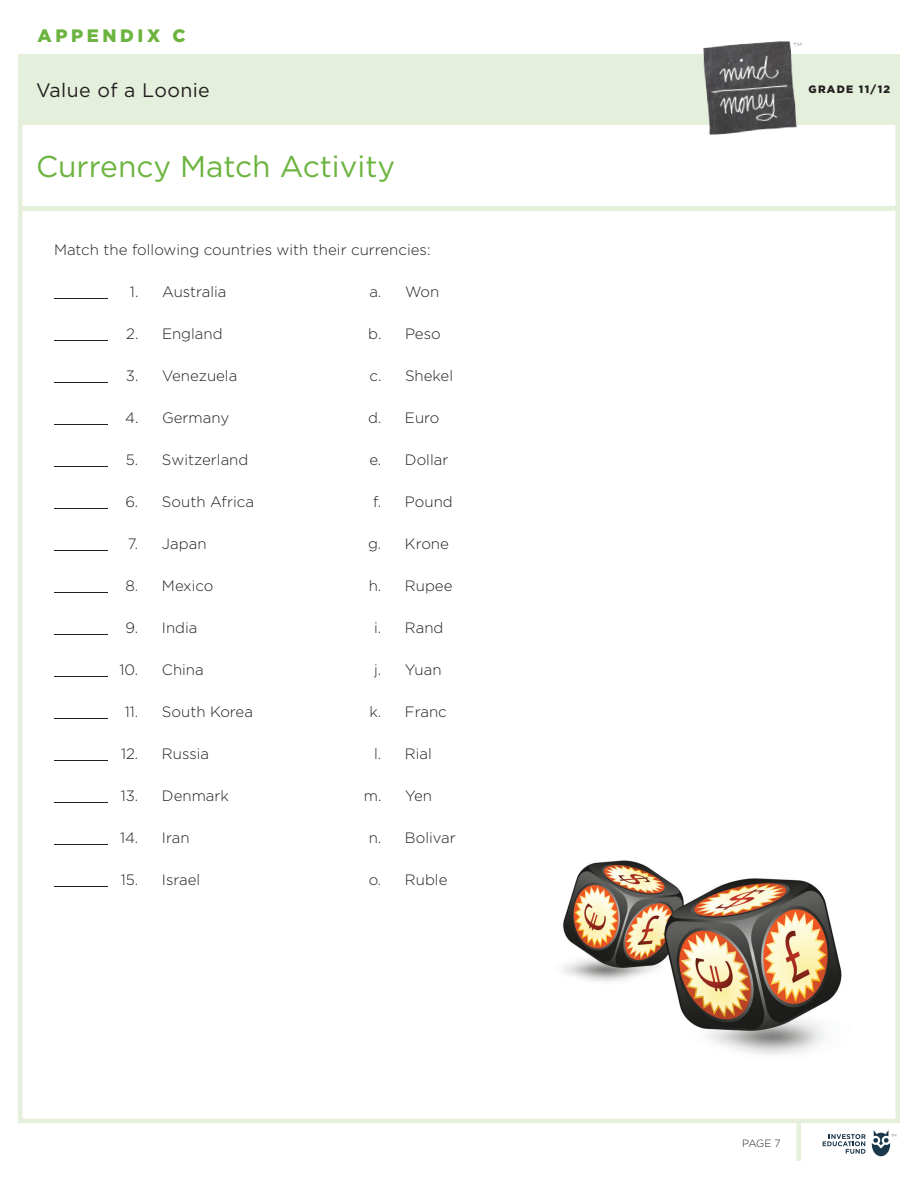
<style>
.page{position:relative;width:918px;height:1188px;background:#fff}
.page>*{position:absolute;margin:0;border:0;box-sizing:border-box;transform-origin:0 0}
.t1{font:30px "Gotham";color:#6cb43f}
.t2{font:19.5px "Gotham";letter-spacing:.02em;color:#231f20}
.t3{font:900 18px "Gotham";letter-spacing:.2em;color:#6cb43f}
.t4{font:300 15px "Gotham";color:#231f20}
.t5{font:900 10.65px "Gotham";letter-spacing:.12em;color:#231f20}
.t6{font:300 10.5px "Gotham";color:#231f20}
</style>
<div class="page">
<svg style="left:823px;top:1134px;width:43px;height:20px"></svg>
<svg style="left:872px;top:1130px;width:24px;height:26px"></svg>
<div style="left:796px;top:1121px;width:5px;height:40px;background:#e5f0dc"></div>
<div style="left:18px;top:54px;width:882px;height:70px;background:#e5f0dc"></div>
<img style="left:696px;top:41px;width:118px;height:94px">
<div style="left:18px;top:206px;width:882px;height:5px;background:#e5f0dc"></div>
<hr style="left:54px;top:298px;width:54px;height:1px;background:#231f20">
<hr style="left:54px;top:340px;width:54px;height:1px;background:#231f20">
<hr style="left:54px;top:382px;width:54px;height:1px;background:#231f20">
<hr style="left:54px;top:424px;width:54px;height:1px;background:#231f20">
<hr style="left:54px;top:466px;width:54px;height:1px;background:#231f20">
<hr style="left:54px;top:508px;width:54px;height:1px;background:#231f20">
<hr style="left:54px;top:550px;width:54px;height:1px;background:#231f20">
<hr style="left:54px;top:592px;width:54px;height:1px;background:#231f20">
<hr style="left:54px;top:634px;width:54px;height:1px;background:#231f20">
<hr style="left:54px;top:676px;width:54px;height:1px;background:#231f20">
<hr style="left:54px;top:718px;width:54px;height:1px;background:#231f20">
<hr style="left:54px;top:760px;width:54px;height:1px;background:#231f20">
<hr style="left:54px;top:802px;width:54px;height:1px;background:#231f20">
<hr style="left:54px;top:844px;width:54px;height:1px;background:#231f20">
<hr style="left:54px;top:886px;width:54px;height:1px;background:#231f20">
<img style="left:562px;top:861px;width:280px;height:194px">
<p class="t3" style="left:38px;top:24px;width:150px">APPENDIX C</p>
<h2 class="t2" style="left:36px;top:78px;width:175px">Value of a Loonie</h2>
<p class="t5" style="left:809px;top:82px;width:83px">GRADE 11/12</p>
<h1 class="t1" style="left:36px;top:147px;width:361px">Currency Match Activity</h1>
<p class="t4" style="left:54px;top:240px;width:378px">Match the following countries with their currencies:</p>
<p class="t4" style="left:130px;top:282px;width:98px">1. Australia</p>
<p class="t4" style="left:369px;top:282px;width:71px">a. Won</p>
<p class="t4" style="left:126px;top:324px;width:98px">2. England</p>
<p class="t4" style="left:368px;top:324px;width:74px">b. Peso</p>
<p class="t4" style="left:126px;top:366px;width:113px">3. Venezuela</p>
<p class="t4" style="left:369px;top:366px;width:85px">c. Shekel</p>
<p class="t4" style="left:125px;top:408px;width:106px">4. Germany</p>
<p class="t4" style="left:368px;top:408px;width:73px">d. Euro</p>
<p class="t4" style="left:126px;top:450px;width:124px">5. Switzerland</p>
<p class="t4" style="left:369px;top:450px;width:81px">e. Dollar</p>
<p class="t4" style="left:125px;top:492px;width:130px">6. South Africa</p>
<p class="t4" style="left:373px;top:492px;width:81px">f. Pound</p>
<p class="t4" style="left:128px;top:534px;width:80px">7. Japan</p>
<p class="t4" style="left:368px;top:534px;width:82px">g. Krone</p>
<p class="t4" style="left:126px;top:576px;width:90px">8. Mexico</p>
<p class="t4" style="left:369px;top:576px;width:85px">h. Rupee</p>
<p class="t4" style="left:126px;top:618px;width:74px">9. India</p>
<p class="t4" style="left:374px;top:618px;width:71px">i. Rand</p>
<p class="t4" style="left:120px;top:660px;width:86px">10. China</p>
<p class="t4" style="left:374px;top:660px;width:69px">j. Yuan</p>
<p class="t4" style="left:125px;top:702px;width:130px">11. South Korea</p>
<p class="t4" style="left:370px;top:702px;width:79px">k. Franc</p>
<p class="t4" style="left:121px;top:744px;width:90px">12. Russia</p>
<p class="t4" style="left:374px;top:744px;width:59px">l. Rial</p>
<p class="t4" style="left:121px;top:786px;width:110px">13. Denmark</p>
<p class="t4" style="left:364px;top:786px;width:70px">m. Yen</p>
<p class="t4" style="left:120px;top:828px;width:71px">14. Iran</p>
<p class="t4" style="left:369px;top:828px;width:89px">n. Bolivar</p>
<p class="t4" style="left:121px;top:870px;width:81px">15. Israel</p>
<p class="t4" style="left:369px;top:870px;width:80px">o. Ruble</p>
<p class="t6" style="left:742px;top:1137px;width:40px">PAGE 7</p>
</div>
